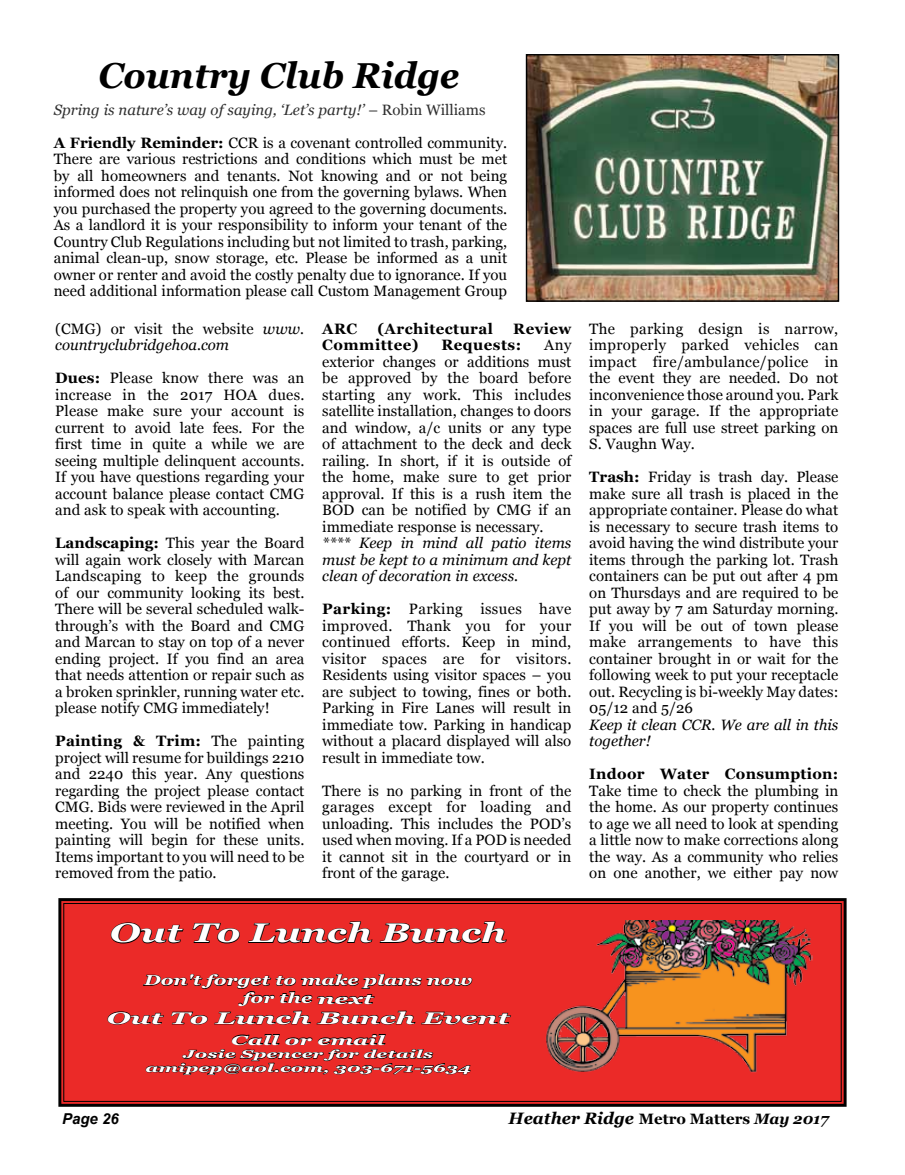
<style>
.page{position:relative;width:905px;height:1175px;background:#fff}
.page>*{position:absolute;margin:0;border:0;box-sizing:border-box;transform-origin:0 0}
.t1{font:italic 700 36px "Georgia";color:#000}
.t2{font:italic 700 27px "Georgia";color:#fff;scale:1.38 1}
.t3{font:italic 700 16.8px "Georgia";color:#fff;scale:1.73 1}
.t4{font:italic 700 16.5px "Georgia";color:#000}
.t5{font:15px/16.5px "Georgia";color:#000;text-align:justify}
.t6{font:italic 15px/16.5px "Georgia";color:#000}
.t7{font:700 15px "Georgia";letter-spacing:.03em;color:#000}
.t8{font:italic 15px "Georgia";color:#2f2f2f}
.t9{font:italic 700 15px "Arial";color:#000}
.t10{font:italic 700 14.4px/17.2px "Georgia";color:#fff;text-align:center;scale:1.39 1}
.t11{font:italic 700 13.2px "Georgia";color:#fff;scale:1.73 1}
.t12{font:italic 700 11.4px/13.6px "Georgia";color:#fff;text-align:center;scale:1.73 1}
.s1{font-style:normal}
.s2{font-weight:700}
.s3{font-style:normal;font-size:15px}
.s4{font-size:15px}
</style>
<div class="page">
<svg style="left:58px;top:898px;width:789px;height:209px;background:#d52725"></svg>
<div style="left:63px;top:903px;width:778px;height:198px;border:1px solid #000"></div>
<svg style="left:110px;top:921px;width:74px;height:23px;background:#b31f1e"></svg>
<svg style="left:191px;top:922px;width:50px;height:26px"></svg>
<svg style="left:247px;top:916px;width:261px;height:28px;background:#bd2120"></svg>
<img style="left:543px;top:920px;width:269px;height:153px">
<svg style="left:107px;top:972px;width:404px;height:53px;background:#c62321"></svg>
<svg style="left:145px;top:1033px;width:326px;height:43px;background:#bb211f"></svg>
<img style="left:528px;top:56px;width:309px;height:244px">
<div style="left:526px;top:54px;width:313px;height:248px;border:1px solid #000"></div>
<h1 class="t1" style="left:98px;top:52px;width:362px">Country Club Ridge</h1>
<p class="t8" style="left:54px;top:100px;width:433px">Spring is nature’s way of saying, ‘Let’s party!’ <span class="s1">– Robin Williams</span></p>
<p class="t5" style="left:54px;top:135px;width:455px"><span class="s2">A Friendly Reminder:</span> CCR is a covenant controlled community.<br>There are various restrictions and conditions which must be met by all homeowners and tenants. Not knowing and or not being informed does not relinquish one from the governing bylaws. When you purchased the property you agreed to the governing documents.<br>As a landlord it is your responsibility to inform your tenant of the Country Club Regulations including but not limited to trash, parking, animal clean-up, snow storage, etc. Please be informed as a unit owner or renter and avoid the costly penalty due to ignorance. If you need additional information please call Custom Management Group</p>
<p class="t6" style="left:55px;top:320px;width:250px"><span class="s1">(CMG) or visit the website</span> www. countryclubridgehoa.com</p>
<p class="t5" style="left:55px;top:370px;width:250px"><span class="s2">Dues:</span> Please know there was an increase in the 2017 HOA dues.<br>Please make sure your account is current to avoid late fees. For the first time in quite a while we are seeing multiple delinquent accounts.<br>If you have questions regarding your account balance please contact CMG and ask to speak with accounting.</p>
<p class="t5" style="left:55px;top:535px;width:251px"><span class="s2">Landscaping:</span> This year the Board will again work closely with Marcan Landscaping to keep the grounds of our community looking its best.<br>There will be several scheduled walk&shy;through’s with the Board and CMG and Marcan to stay on top of a never ending project. If you find an area that needs attention or repair such as a broken sprinkler, running water etc. please notify CMG immediately!</p>
<p class="t5" style="left:55px;top:733px;width:251px"><span class="s2">Painting &amp; Trim:</span> The painting project will resume for buildings 2210 and 2240 this year. Any questions regarding the project please contact CMG. Bids were reviewed in the April meeting. You will be notified when painting will begin for these units.<br>Items important to you will need to be removed from the patio.</p>
<p class="t7" style="left:322px;top:319px;width:36px">ARC</p>
<p class="t7" style="left:377px;top:319px;width:117px">(Architectural</p>
<p class="t7" style="left:513px;top:319px;width:60px">Review</p>
<p class="t7" style="left:322px;top:335px;width:98px">Committee)</p>
<p class="t7" style="left:441px;top:335px;width:81px">Requests:</p>
<p class="t5" style="left:322px;top:337px;width:251px;text-indent:222px">Any exterior changes or additions must be approved by the board before starting any work. This includes satellite installation, changes to doors and window, a/c units or any type of attachment to the deck and deck railing. In short, if it is outside of the home, make sure to get prior approval. If this is a rush item the BOD can be notified by CMG if an immediate response is necessary.</p>
<p class="t6" style="left:322px;top:535px;width:250px;text-align:justify">**** Keep in mind all patio items must be kept to a minimum and kept clean of decoration in excess.</p>
<p class="t5" style="left:322px;top:601px;width:251px"><span class="s2">Parking:</span> Parking issues have improved. Thank you for your continued efforts. Keep in mind, visitor spaces are for visitors.<br>Residents using visitor spaces – you are subject to towing, fines or both.<br>Parking in Fire Lanes will result in immediate tow. Parking in handicap without a placard displayed will also result in immediate tow.</p>
<p class="t5" style="left:322px;top:783px;width:250px">There is no parking in front of the garages except for loading and unloading. This includes the POD’s used when moving. If a POD is needed it cannot sit in the courtyard or in front of the garage.</p>
<h2 class="t2" style="left:110px;top:915px;width:289px">Out To Lunch Bunch</h2>
<p class="t10" style="left:144px;top:971px;width:237px">Don't forget to make plans now for the next</p>
<p class="t3" style="left:107px;top:1007px;width:234px">Out To Lunch Bunch Event</p>
<p class="t11" style="left:231px;top:1031px;width:90px">Call or email</p>
<p class="t12" style="left:145px;top:1047px;width:189px">Josie Spencer for details amipep@aol.com, 303-671-5634</p>
<p class="t5" style="left:589px;top:321px;width:251px">The parking design is narrow, improperly parked vehicles can impact fire/ambulance/police in the event they are needed. Do not inconvenience those around you. Park in your garage. If the appropriate spaces are full use street parking on S. Vaughn Way.</p>
<p class="t5" style="left:589px;top:469px;width:251px"><span class="s2">Trash:</span> Friday is trash day. Please make sure all trash is placed in the appropriate container. Please do what is necessary to secure trash items to avoid having the wind distribute your items through the parking lot. Trash containers can be put out after 4 pm on Thursdays and are required to be put away by 7 am Saturday morning.<br>If you will be out of town please make arrangements to have this container brought in or wait for the following week to put your receptacle out. Recycling is bi-weekly May dates:<br>05/12 and 5/26</p>
<p class="t6" style="left:589px;top:716px;width:250px">Keep it clean CCR. We are all in this together!</p>
<p class="t7" style="left:589px;top:764px;width:251px">Indoor Water Consumption:</p>
<p class="t5" style="left:589px;top:783px;width:251px">Take time to check the plumbing in the home. As our property continues to age we all need to look at spending a little now to make corrections along the way. As a community who relies on one another, we either pay now</p>
<p class="t9" style="left:62px;top:1108px;width:58px">Page 26</p>
<p class="t4" style="left:508px;top:1107px;width:322px">Heather Ridge <span class="s3">Metro Matters</span> <span class="s4">May 2017</span></p>
</div>
